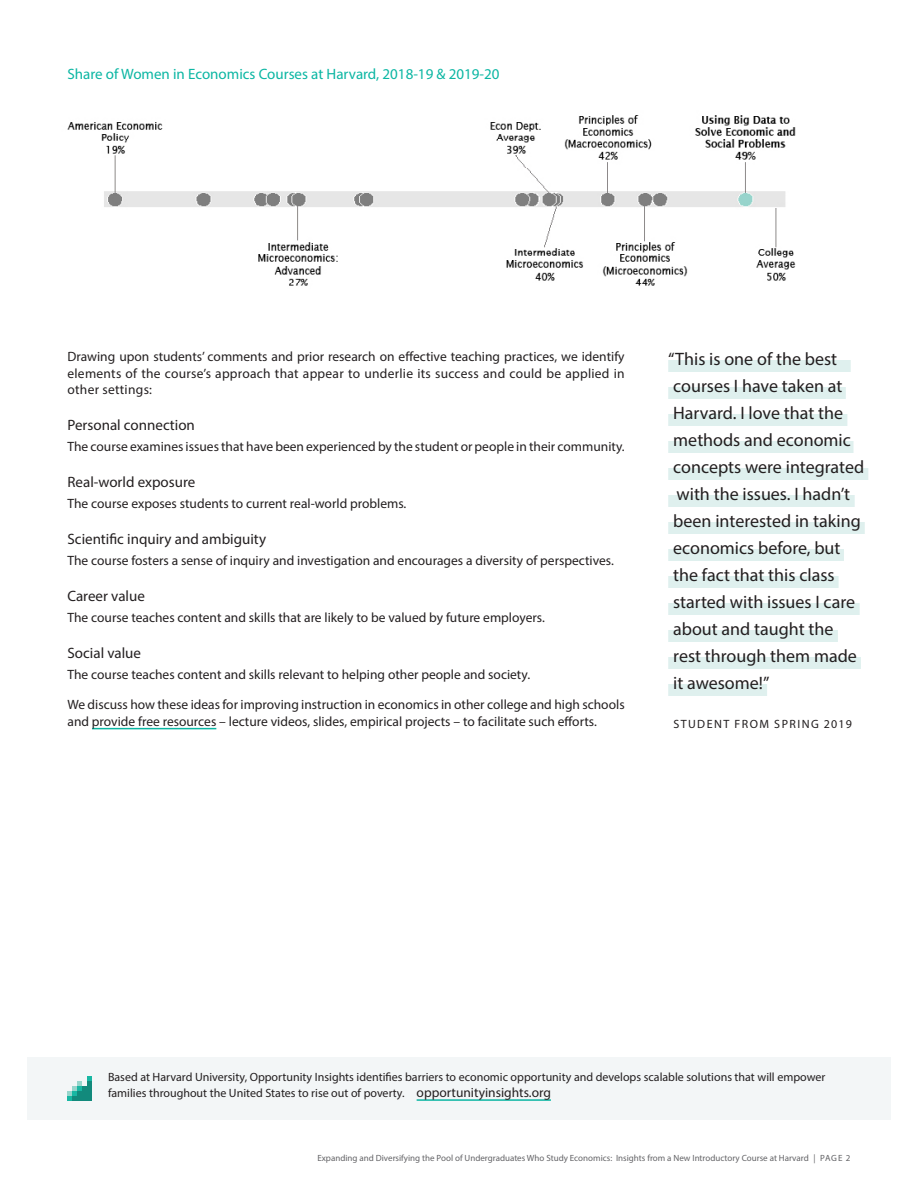
<style>
.page{position:relative;width:918px;height:1188px;background:#fff}
.page>*{position:absolute;margin:0;border:0;box-sizing:border-box;transform-origin:0 0}
.Callout{font:18px "Myriad Pro";color:#231f20}
.Heading_2{font:15px "Myriad Pro";color:#231f20}
.Figure_Heading{font:15px "Myriad Pro";color:#0bb6a3}
.Body{font:13.5px/16.5px "Myriad Pro";color:#231f20;text-align:justify}
.Footer_Body{font:12px/16.5px "Myriad Pro";color:#231f20}
.Callout_Ref{font:12px "Myriad Pro";letter-spacing:.12em;color:#231f20}
.Footer_Document_Titl{font:9px "Myriad Pro";color:#636366}
.s1{font-size:13.5px}
</style>
<div class="page">
<div style="left:27px;top:1058px;width:864px;height:62px;background:#f3f6f7"></div>
<hr style="left:417px;top:1099px;width:134px;height:2px;background:#0bb6a3">
<svg style="left:68px;top:1076px;width:24px;height:25px"></svg>
<img style="left:67px;top:115px;width:729px;height:171px">
<hr style="left:92px;top:728px;width:124px;height:1px;background:#0bb6a3">
<div style="left:668px;top:360px;width:183px;height:12px;background:#dff0ee"></div>
<div style="left:668px;top:387px;width:178px;height:12px;background:#dff0ee"></div>
<div style="left:668px;top:414px;width:179px;height:12px;background:#dff0ee"></div>
<div style="left:668px;top:441px;width:186px;height:12px;background:#dff0ee"></div>
<div style="left:668px;top:468px;width:200px;height:12px;background:#dff0ee"></div>
<div style="left:668px;top:495px;width:187px;height:12px;background:#dff0ee"></div>
<div style="left:668px;top:522px;width:197px;height:12px;background:#dff0ee"></div>
<div style="left:668px;top:549px;width:176px;height:12px;background:#dff0ee"></div>
<div style="left:668px;top:576px;width:171px;height:12px;background:#dff0ee"></div>
<div style="left:668px;top:603px;width:192px;height:12px;background:#dff0ee"></div>
<div style="left:668px;top:630px;width:170px;height:12px;background:#dff0ee"></div>
<div style="left:668px;top:657px;width:193px;height:12px;background:#dff0ee"></div>
<div style="left:668px;top:684px;width:99px;height:12px;background:#dff0ee"></div>
<p class="Figure_Heading" style="left:68px;top:64px;width:434px">Share of Women in Economics Courses at Harvard, 2018-19 &amp; 2019-20</p>
<p class="Body" style="left:68px;top:348px;width:559px">Drawing upon students’ comments and prior research on effective teaching practices, we identify elements of the course’s approach that appear to underlie its success and could be applied in other settings:</p>
<p class="Heading_2" style="left:68px;top:416px;width:129px">Personal connection</p>
<p class="Body" style="left:68px;top:438px;width:559px">The course examines issues that have been experienced by the student or people in their community.</p>
<p class="Heading_2" style="left:68px;top:473px;width:129px">Real-world exposure</p>
<p class="Body" style="left:68px;top:495px;width:340px">The course exposes students to current real-world problems.</p>
<p class="Heading_2" style="left:68px;top:530px;width:200px">Scientific inquiry and ambiguity</p>
<p class="Body" style="left:68px;top:552px;width:548px">The course fosters a sense of inquiry and investigation and encourages a diversity of perspectives.</p>
<p class="Heading_2" style="left:68px;top:587px;width:79px">Career value</p>
<p class="Body" style="left:68px;top:609px;width:479px">The course teaches content and skills that are likely to be valued by future employers.</p>
<p class="Heading_2" style="left:68px;top:644px;width:75px">Social value</p>
<p class="Body" style="left:68px;top:666px;width:464px">The course teaches content and skills relevant to helping other people and society.</p>
<p class="Body" style="left:68px;top:696px;width:559px">We discuss how these ideas for improving instruction in economics in other college and high schools and provide free resources – lecture videos, slides, empirical projects – to facilitate such efforts.</p>
<p class="Callout" style="left:668px;top:347px;width:171px">“This is one of the best</p>
<p class="Callout" style="left:673px;top:374px;width:171px">courses I have taken at</p>
<p class="Callout" style="left:673px;top:401px;width:171px">Harvard. I love that the</p>
<p class="Callout" style="left:673px;top:428px;width:179px">methods and economic</p>
<p class="Callout" style="left:673px;top:455px;width:192px">concepts were integrated</p>
<p class="Callout" style="left:677px;top:482px;width:175px">with the issues. I hadn’t</p>
<p class="Callout" style="left:673px;top:509px;width:189px">been interested in taking</p>
<p class="Callout" style="left:673px;top:536px;width:169px">economics before, but</p>
<p class="Callout" style="left:673px;top:563px;width:163px">the fact that this class</p>
<p class="Callout" style="left:673px;top:590px;width:184px">started with issues I care</p>
<p class="Callout" style="left:673px;top:617px;width:162px">about and taught the</p>
<p class="Callout" style="left:673px;top:644px;width:185px">rest through them made</p>
<p class="Callout" style="left:673px;top:671px;width:98px">it awesome!”</p>
<p class="Callout_Ref" style="left:673px;top:716px;width:180px">STUDENT FROM SPRING 2019</p>
<p class="Footer_Body" style="left:108px;top:1068px;width:719px">Based at Harvard University, Opportunity Insights identifies barriers to economic opportunity and develops scalable solutions that will empower families throughout the United States to rise out of poverty. <span class="s1">opportunityinsights.org</span></p>
<p class="Footer_Document_Titl" style="left:317px;top:1152px;width:535px">Expanding and Diversifying the Pool of Undergraduates Who Study Economics: Insights from a New Introductory Course at Harvard | PAGE 2</p>
</div>
